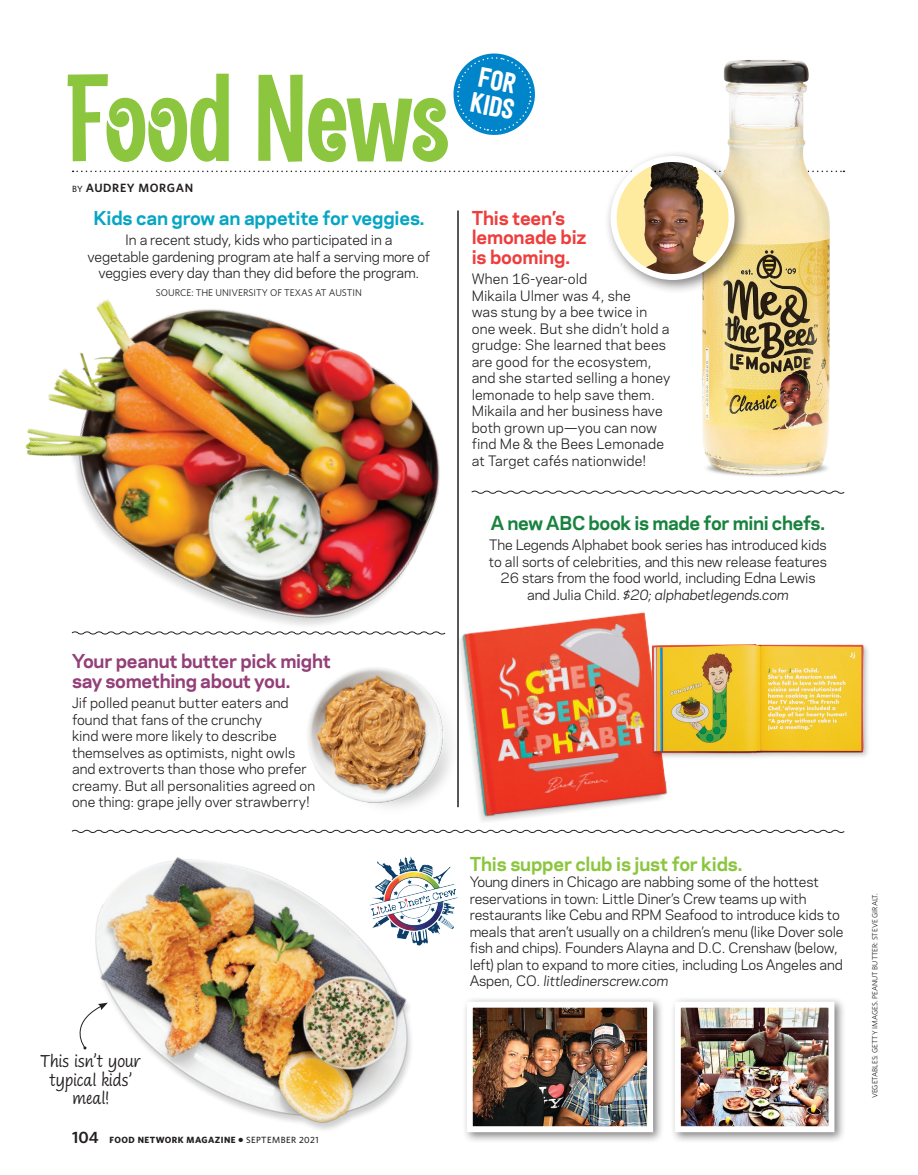
<style>
.page{position:relative;width:918px;height:1175px;background:#fff}
.page>*{position:absolute;margin:0;border:0;box-sizing:border-box;transform-origin:0 0}
.t1{font:700 118.5px "Ovoda";letter-spacing:-.015em;color:#8bc63e}
.NOTEBOOK_BODY{font:28.05px/25.8px "Festivo LC Basic";color:#fff}
.HANDWRITTEN{font:25.5px/18.3px "Bradley Texting Pro";color:#231f20;text-align:center}
.SIDEBAR_BODY{font:700 18px/19.5px "Galaxie Polaris";letter-spacing:-.015em;color:#933f78}
.SIDEBAR_BODY-2{font:700 18px "Galaxie Polaris";letter-spacing:-.01em;color:#06a6c3}
.SIDEBAR_BODY-3{font:700 18px/19.5px "Galaxie Polaris";letter-spacing:-.01em;color:#ee3d3c}
.SIDEBAR_BODY-4{font:700 18px "Galaxie Polaris";letter-spacing:-.02em;color:#18823e}
.SIDEBAR_BODY-5{font:700 18px "Galaxie Polaris";letter-spacing:-.01em;color:#8bc63e}
.SIDEBAR_BODY-6{font:13.5px/16.5px "Galaxie Polaris";letter-spacing:-.01em;color:#231f20;text-align:center}
.SIDEBAR_BODY-7{font:13.5px/16.5px "Galaxie Polaris";letter-spacing:.01em;color:#231f20}
.BYLINE{font:600 12px "Whitney";letter-spacing:.05em;color:#231f20}
.SIDEBAR_BODY-8{font:9.75px "Whitney";color:#231f20}
.t2{font:700 9px "Whitney";letter-spacing:.05em;color:#231f20}
.t3{font:7.5px "Whitney";color:#231f20}
.s1{font-weight:500;font-size:9px}
.s2{font-weight:600;font-size:16.5px}
.s3{font-weight:500}
.s4{font-style:italic}
</style>
<div class="page">
<svg style="left:453px;top:53px;width:82px;height:82px"></svg>
<img style="left:540px;top:612px;width:127px;height:203px">
<img style="left:84px;top:775px;width:456px;height:355px">
<div style="left:670px;top:996px;width:176px;height:147px;background:#231f20;opacity:.55"></div>
<img style="left:682px;top:1008px;width:145px;height:117px">
<div style="left:675px;top:1001px;width:159px;height:131px;border:6px solid #fff"></div>
<div style="left:462px;top:996px;width:202px;height:147px;background:#231f20;opacity:.55"></div>
<img style="left:474px;top:1008px;width:172px;height:117px">
<div style="left:467px;top:1001px;width:186px;height:131px;border:6px solid #fff"></div>
<img style="left:641px;top:618px;width:227px;height:175px">
<img style="left:25px;top:170px;width:610px;height:605px">
<svg style="left:71px;top:630px;width:375px;height:5px"></svg>
<svg style="left:471px;top:489px;width:374px;height:6px"></svg>
<img style="left:702px;top:60px;width:144px;height:417px">
<div style="left:604px;top:149px;width:145px;height:146px;background:#231f20;opacity:.55"></div>
<img style="left:623px;top:159px;width:109px;height:118px">
<div style="left:611px;top:156px;width:124px;height:124px;border:6px solid #fff;border-radius:50%"></div>
<img style="left:285px;top:645px;width:173px;height:176px">
<svg style="left:71px;top:828px;width:774px;height:6px"></svg>
<img style="left:369px;top:852px;width:89px;height:97px">
<svg style="left:79px;top:1002px;width:29px;height:47px"></svg>
<p class="t1" style="left:66px;top:49px;width:385px">Food News</p>
<p class="NOTEBOOK_BODY" style="left:478px;top:63px;width:46px;rotate:11deg">FOR<br>KIDS</p>
<p class="BYLINE" style="left:72px;top:180px;width:123px"><span class="s1">BY</span> AUDREY MORGAN</p>
<p class="SIDEBAR_BODY-2" style="left:93px;top:204px;width:333px">Kids can grow an appetite for veggies.</p>
<p class="SIDEBAR_BODY-6" style="left:88px;top:231px;width:344px">In a recent study, kids who participated in a<br>vegetable gardening program ate half a serving more of veggies every day than they did before the program.</p>
<p class="SIDEBAR_BODY-8" style="left:156px;top:286px;width:208px">SOURCE: THE UNIVERSITY OF TEXAS AT AUSTIN</p>
<p class="SIDEBAR_BODY" style="left:72px;top:650px;width:260px">Your peanut butter pick might say something about you.</p>
<p class="SIDEBAR_BODY-6" style="left:72px;top:694px;width:245px;text-align:left">Jif polled peanut butter eaters and found that fans of the crunchy<br>kind were more likely to describe themselves as optimists, night owls and extroverts than those who prefer creamy. But all personalities agreed on one thing: grape jelly over strawberry!</p>
<p class="HANDWRITTEN" style="left:41px;top:1053px;width:102px">This isn’t your typical kids’ meal!</p>
<p class="t2" style="left:72px;top:1134px;width:248px"><span class="s2">104</span> FOOD NETWORK MAGAZINE ● <span class="s3">SEPTEMBER 2021</span></p>
<p class="SIDEBAR_BODY-3" style="left:472px;top:207px;width:116px">This teen’s lemonade biz is booming.</p>
<p class="SIDEBAR_BODY-7" style="left:472px;top:270px;width:200px">When 16-year-old<br>Mikaila Ulmer was 4, she<br>was stung by a bee twice in one week. But she didn’t hold a grudge: She learned that bees are good for the ecosystem, and she started selling a honey lemonade to help save them.<br>Mikaila and her business have both grown up—you can now find Me &amp; the Bees Lemonade at Target cafés nationwide!</p>
<p class="SIDEBAR_BODY-4" style="left:491px;top:509px;width:336px">A new ABC book is made for mini chefs.</p>
<p class="SIDEBAR_BODY-6" style="left:489px;top:536px;width:339px">The Legends Alphabet book series has introduced kids to all sorts of celebrities, and this new release features 26 stars from the food world, including Edna Lewis and Julia Child. <span class="s4">$20; alphabetlegends.com</span></p>
<p class="SIDEBAR_BODY-5" style="left:470px;top:850px;width:274px">This supper club is just for kids.</p>
<p class="SIDEBAR_BODY-6" style="left:470px;top:873px;width:375px;text-align:left">Young diners in Chicago are nabbing some of the hottest reservations in town: Little Diner’s Crew teams up with restaurants like Cebu and RPM Seafood to introduce kids to meals that aren’t usually on a children’s menu (like Dover sole fish and chips). Founders Alayna and D.C. Crenshaw (below, left) plan to expand to more cities, including Los Angeles and Aspen, CO. <span class="s4">littledinerscrew.com</span></p>
<p class="t3" style="left:870px;top:1098px;width:207px;rotate:-90deg">VEGETABLES: GETTY IMAGES. PEANUT BUTTER: STEVE GIRALT.</p>
</div>
